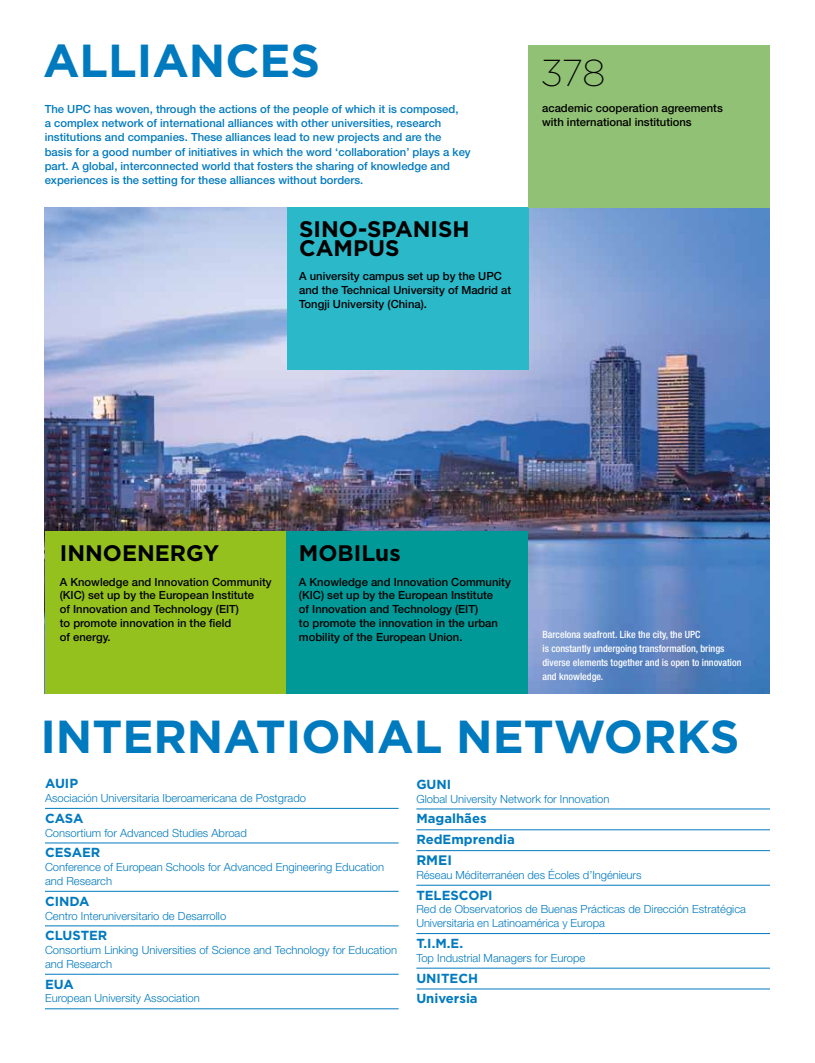
<style>
.page{position:relative;width:815px;height:1063px;background:#fff}
.page>*{position:absolute;margin:0;border:0;box-sizing:border-box;transform-origin:0 0}
.t1{font:700 46.25px "Gotham";color:#007abf}
.t2{font:200 37.5px "Gotham";color:#000}
.t3{font:700 22.5px/18.8px "Gotham";color:#000}
.t4{font:700 13.75px "Gotham";color:#007abf}
.t5{font:700 13.12px/20.9px "Gotham";color:#007abf}
.t6{font:300 11.25px/13.8px "Helvetica Neue LT Std";color:#007abf}
.t7{font:500 11.25px/13.8px "Helvetica Neue LT Std";color:#000}
.t8{font:500 11.25px/14.2px "Helvetica Neue LT Std";color:#007abf}
.t9{font:500 condensed 10px/13.8px "Helvetica Neue LT Std";color:#fff}
</style>
<div class="page">
<img style="left:45px;top:207px;width:725px;height:487px">
<div style="left:287px;top:207px;width:241px;height:163px;background:#2bb8c9"></div>
<div style="left:45px;top:532px;width:242px;height:162px;background:#95c11f"></div>
<hr style="left:45px;top:808px;width:354px;height:1px;background:#007abf">
<hr style="left:45px;top:843px;width:354px;height:1px;background:#007abf">
<hr style="left:45px;top:891px;width:354px;height:1px;background:#007abf">
<hr style="left:45px;top:926px;width:354px;height:1px;background:#007abf">
<hr style="left:45px;top:974px;width:354px;height:1px;background:#007abf">
<hr style="left:45px;top:1009px;width:354px;height:1px;background:#007abf">
<hr style="left:416px;top:809px;width:354px;height:1px;background:#007abf">
<hr style="left:416px;top:829px;width:354px;height:1px;background:#007abf">
<hr style="left:416px;top:850px;width:354px;height:1px;background:#007abf">
<hr style="left:416px;top:885px;width:354px;height:1px;background:#007abf">
<hr style="left:416px;top:933px;width:354px;height:1px;background:#007abf">
<hr style="left:416px;top:968px;width:354px;height:1px;background:#007abf">
<hr style="left:416px;top:989px;width:354px;height:1px;background:#007abf">
<div style="left:528px;top:45px;width:242px;height:162px;background:#91c174"></div>
<div style="left:287px;top:532px;width:241px;height:162px;background:#009998"></div>
<h1 class="t1" style="left:43px;top:34px;width:32px">ALLIANCES</h1>
<p class="t8" style="left:45px;top:102px;width:428px">The UPC has woven, through the actions of the people of which it is composed,<br>a complex network of international alliances with other universities, research institutions and companies. These alliances lead to new projects and are the basis for a good number of initiatives in which the word ‘collaboration’ plays a key part. A global, interconnected world that fosters the sharing of knowledge and experiences is the setting for these alliances without borders.</p>
<h3 class="t3" style="left:299px;top:219px;width:172px">Sino-Spanish<br>Campus</h3>
<p class="t7" style="left:299px;top:269px;width:213px">A university campus set up by the UPC and the Technical University of Madrid at<br>Tongji University (China).</p>
<h2 class="t2" style="left:541px;top:52px;width:66px">378</h2>
<p class="t7" style="left:542px;top:101px;width:182px">academic cooperation agreements with international institutions</p>
<h3 class="t3" style="left:60px;top:543px;width:161px">I nnoEnergy</h3>
<p class="t7" style="left:60px;top:575px;width:213px">A Knowledge and Innovation Community (KIC) set up by the European Institute<br>of Innovation and Technology (EIT)<br>to promote innovation in the field<br>of energy.</p>
<h3 class="t3" style="left:299px;top:543px;width:103px">MOBILus</h3>
<p class="t7" style="left:299px;top:575px;width:213px">A Knowledge and Innovation Community (KIC) set up by the European Institute<br>of Innovation and Technology (EIT)<br>to promote the innovation in the urban mobility of the European Union.</p>
<p class="t9" style="left:542px;top:628px;width:200px">Barcelona seafront. Like the city, the UPC<br>is constantly undergoing transformation, brings diverse elements together and is open to innovation and knowledge.</p>
<h1 class="t1" style="left:40px;top:710px;width:32px">INTERNATIONAL</h1>
<h1 class="t1" style="left:456px;top:710px;width:37px">NETWOR</h1>
<h1 class="t1" style="left:677px;top:710px;width:60px">KS</h1>
<p class="t5" style="left:45px;top:773px;width:10px">AUIP</p>
<p class="t6" style="left:45px;top:791px;width:263px">Asociación Universitaria Iberoamericana de Postgrado</p>
<p class="t5" style="left:45px;top:807px;width:11px">CASA</p>
<p class="t6" style="left:45px;top:826px;width:203px">Consortium for Advanced Studies Abroad</p>
<p class="t5" style="left:45px;top:842px;width:11px">CESAER</p>
<p class="t6" style="left:45px;top:860px;width:341px">Conference of European Schools for Advanced Engineering Education and Research</p>
<p class="t5" style="left:45px;top:890px;width:10px">CINDA</p>
<p class="t6" style="left:45px;top:908px;width:183px">Centro Interuniversitario de Desarrollo</p>
<p class="t5" style="left:45px;top:925px;width:10px">CLUSTER</p>
<p class="t6" style="left:45px;top:943px;width:354px">Consortium Linking Universities of Science and Technology for Education and Research</p>
<p class="t5" style="left:45px;top:973px;width:11px">EUA</p>
<p class="t6" style="left:45px;top:991px;width:156px">European University Association</p>
<p class="t5" style="left:416px;top:773px;width:10px">GUNI</p>
<p class="t6" style="left:416px;top:792px;width:195px">Global University Network for Innovation</p>
<p class="t5" style="left:416px;top:808px;width:100px">Magalhães<br>RedEmprendia</p>
<p class="t4" style="left:416px;top:852px;width:10px">RMEI</p>
<p class="t6" style="left:416px;top:868px;width:227px">Réseau Méditerranéen des Écoles d’Ingénieurs</p>
<p class="t5" style="left:416px;top:884px;width:10px">TELESCOPI</p>
<p class="t6" style="left:416px;top:902px;width:331px">Red de Observatorios de Buenas Prácticas de Dirección Estratégica<br>Universitaria en Latinoamérica y Europa</p>
<p class="t5" style="left:416px;top:933px;width:48px">T.I.M.E.</p>
<p class="t6" style="left:416px;top:951px;width:171px">Top Industrial Managers for Europe</p>
<p class="t5" style="left:416px;top:967px;width:63px">UNITECH<br>Universia</p>
</div>
